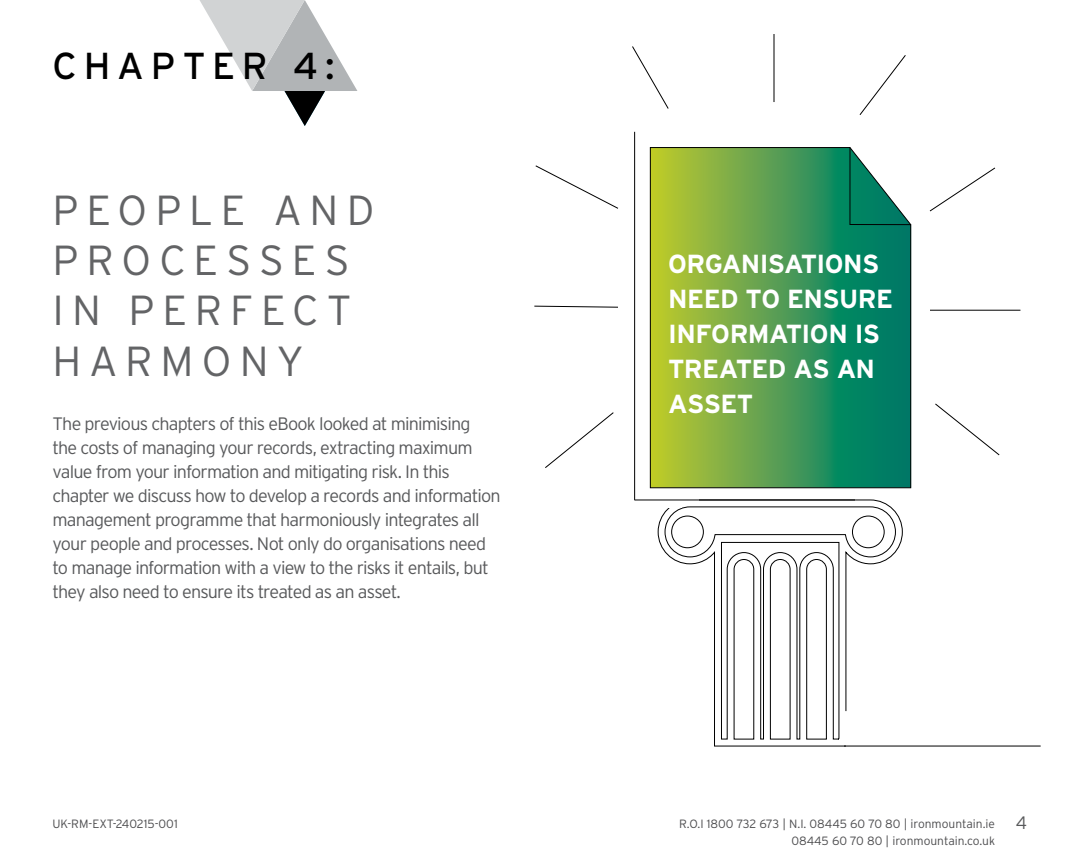
<style>
.page{position:relative;width:1080px;height:864px;background:#fff}
.page>*{position:absolute;margin:0;border:0;box-sizing:border-box;transform-origin:0 0}
.t1{font:300 42px/50.4px "Interstate";letter-spacing:.19em;color:#636466}
.t2{font:37.5px "Interstate";letter-spacing:.185em;color:#000}
.t3{font:700 26.1px/34.8px "Interstate";letter-spacing:-.025em;color:#fff}
.t4{font:300 18px/24px "Interstate";letter-spacing:-.045em;color:#58595b}
.t5{font:300 12px/16.5px "Interstate";color:#4d4d4f}
.s1{font-size:18px;color:#58595b}
</style>
<div class="page">
<svg style="left:200px;top:0;width:157px;height:126px"></svg>
<svg style="left:535px;top:165px;width:83px;height:44px"></svg>
<svg style="left:632px;top:46px;width:37px;height:63px"></svg>
<hr style="left:774px;top:34px;width:1px;height:68px;background:#000">
<svg style="left:859px;top:55px;width:47px;height:60px"></svg>
<svg style="left:929px;top:167px;width:67px;height:45px"></svg>
<svg style="left:534px;top:305px;width:84px;height:3px"></svg>
<hr style="left:930px;top:310px;width:90px;height:1px;background:#000">
<svg style="left:935px;top:403px;width:65px;height:53px"></svg>
<svg style="left:545px;top:412px;width:69px;height:56px"></svg>
<svg style="left:658px;top:500px;width:245px;height:246px"></svg>
<hr style="left:844px;top:746px;width:197px;height:1px;background:#000">
<div style="left:610px;top:495px;width:71px;height:12px;background:#fff"></div>
<svg style="left:634px;top:496px;width:65px;height:7px"></svg>
<hr style="left:635px;top:500px;width:220px;height:1px;background:#000">
<hr style="left:634px;top:132px;width:1px;height:368px;background:#000">
<svg style="left:650px;top:147px;width:261px;height:342px;background:#549d4e"></svg>
<svg style="left:849px;top:147px;width:63px;height:79px"></svg>
<h2 class="t2" style="left:52px;top:43px;width:284px">CHAPTER 4:</h2>
<h1 class="t1" style="left:52px;top:184px;width:323px">PEOPLE AND<br>PROCESSES<br>IN PERFECT<br>HARMONY</h1>
<p class="t4" style="left:52px;top:411px;width:450px">The previous chapters of this eBook looked at minimising<br>the costs of managing your records, extracting maximum value from your information and mitigating risk. In this chapter we discuss how to develop a records and information management programme that harmoniously integrates all your people and processes. Not only do organisations need to manage information with a view to the risks it entails, but they also need to ensure its treated as an asset.</p>
<h3 class="t3" style="left:668px;top:246px;width:226px">ORGANISATIONS<br>NEED TO ENSURE<br>INFORMATION IS<br>TREATED AS AN<br>ASSET</h3>
<p class="t5" style="left:52px;top:816px;width:127px">UK-RM-EXT-240215-001</p>
<p class="t5" style="left:791px;top:816px;width:237px;text-indent:-112px">R.O.I 1800 732 673 | N.I. 08445 60 70 80 | ironmountain.ie <span class="s1">4<br></span>08445 60 70 80 | ironmountain.co.uk</p>
</div>
